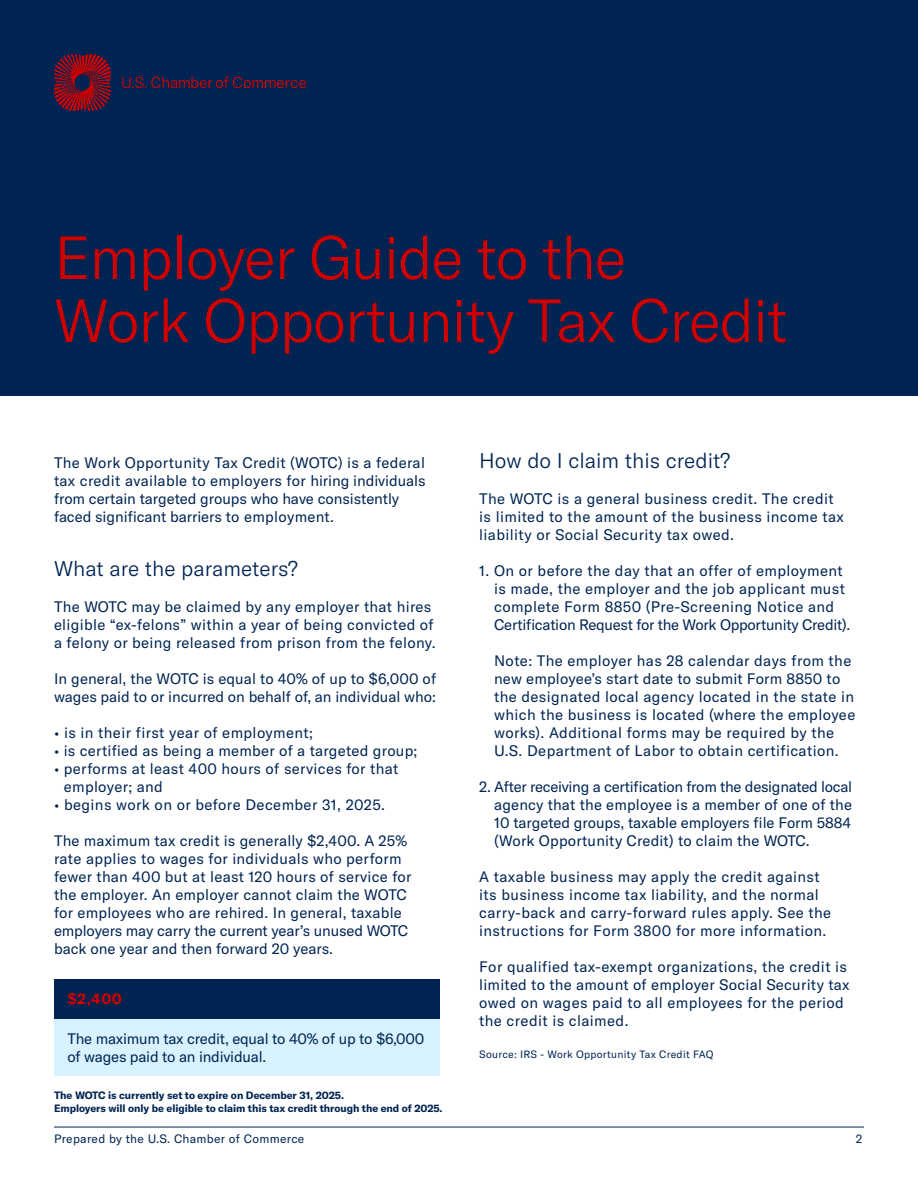
<style>
.page{position:relative;width:918px;height:1188px;background:#fff}
.page>*{position:absolute;margin:0;border:0;box-sizing:border-box;transform-origin:0 0}
.t1{font:300 60px/63px "GT America";letter-spacing:-.025em;color:#ce0000}
.t2{font:300 21px "GT America";color:#002452}
.t3{font:15px/18px "GT America";letter-spacing:.02em;color:#002452}
.t4{font:15px/18px "GT America";letter-spacing:-.005em;color:#002452}
.t5{font:15px/18px "GT America";letter-spacing:-.015em;color:#002452}
.t6{font:700 15px "GT America";color:#ce0000}
.t7{font:12px "GT America";letter-spacing:.025em;color:#002452}
.t8{font:700 10.5px/13.5px "GT America";letter-spacing:-.005em;color:#002452}
.t9{font:10.5px "GT America";letter-spacing:.025em;color:#002452}
</style>
<div class="page">
<hr style="left:54px;top:1127px;width:810px;height:1px;background:#002452">
<div style="left:0;top:0;width:918px;height:396px;background:#002452"></div>
<svg style="left:54px;top:54px;width:57px;height:57px"></svg>
<svg style="left:122px;top:77px;width:184px;height:11px"></svg>
<div style="left:54px;top:1019px;width:386px;height:57px;background:#d8f2ff"></div>
<div style="left:54px;top:979px;width:386px;height:39px;background:#002452"></div>
<h1 class="t1" style="left:54px;top:226px;width:735px">Employer Guide to the<br>Work Opportunity Tax Credit</h1>
<p class="t4" style="left:54px;top:454px;width:373px">The Work Opportunity Tax Credit (WOTC) is a federal tax credit available to employers for hiring individuals from certain targeted groups who have consistently faced significant barriers to employment.</p>
<h2 class="t2" style="left:54px;top:556px;width:245px">What are the parameters?</h2>
<p class="t3" style="left:54px;top:598px;width:383px">The WOTC may be claimed by any employer that hires eligible “ex-felons” within a year of being convicted of a felony or being released from prison from the felony.</p>
<p class="t4" style="left:54px;top:670px;width:384px">In general, the WOTC is equal to 40% of up to $6,000 of wages paid to or incurred on behalf of, an individual who:</p>
<p class="t3" style="left:54px;top:724px;width:261px">• is in their first year of employment;</p>
<p class="t3" style="left:54px;top:742px;width:365px">• is certified as being a member of a targeted group;</p>
<p class="t3" style="left:64px;top:760px;width:336px;text-indent:-10px">• performs at least 400 hours of services for that employer; and</p>
<p class="t3" style="left:54px;top:796px;width:332px">• begins work on or before December 31, 2025.</p>
<p class="t3" style="left:54px;top:832px;width:359px">The maximum tax credit is generally $2,400. A 25% rate applies to wages for individuals who perform fewer than 400 but at least 120 hours of service for the employer. An employer cannot claim the WOTC for employees who are rehired. In general, taxable employers may carry the current year’s unused WOTC back one year and then forward 20 years.</p>
<p class="t6" style="left:68px;top:990px;width:56px">$2,400</p>
<p class="t5" style="left:68px;top:1030px;width:358px">The maximum tax credit, equal to 40% of up to $6,000 of wages paid to an individual.</p>
<p class="t8" style="left:54px;top:1088px;width:390px">The WOTC is currently set to expire on December 31, 2025.<br>Employers will only be eligible to claim this tax credit through the end of 2025.</p>
<h2 class="t2" style="left:479px;top:448px;width:252px">How do I claim this credit?</h2>
<p class="t3" style="left:479px;top:490px;width:366px">The WOTC is a general business credit. The credit is limited to the amount of the business income tax liability or Social Security tax owed.</p>
<p class="t3" style="left:494px;top:562px;width:358px;text-indent:-15px">1. On or before the day that an offer of employment is made, the employer and the job applicant must complete Form 8850 (Pre-Screening Notice and Certification Request for the Work Opportunity Credit).</p>
<p class="t3" style="left:494px;top:652px;width:363px">Note: The employer has 28 calendar days from the new employee’s start date to submit Form 8850 to the designated local agency located in the state in which the business is located (where the employee works). Additional forms may be required by the U.S. Department of Labor to obtain certification.</p>
<p class="t3" style="left:494px;top:778px;width:360px;text-align:justify;text-indent:-15px">2. After receiving a certification from the designated local agency that the employee is a member of one of the 10 targeted groups, taxable employers file Form 5884 (Work Opportunity Credit) to claim the WOTC.</p>
<p class="t3" style="left:479px;top:868px;width:353px">A taxable business may apply the credit against its business income tax liability, and the normal carry-back and carry-forward rules apply. See the instructions for Form 3800 for more information.</p>
<p class="t3" style="left:479px;top:958px;width:372px">For qualified tax-exempt organizations, the credit is limited to the amount of employer Social Security tax owed on wages paid to all employees for the period the credit is claimed.</p>
<p class="t9" style="left:479px;top:1048px;width:236px">Source: IRS - Work Opportunity Tax Credit FAQ</p>
<p class="t7" style="left:54px;top:1132px;width:252px">Prepared by the U.S. Chamber of Commerce</p>
<p class="t7" style="left:856px;top:1132px;width:8px">2</p>
</div>
